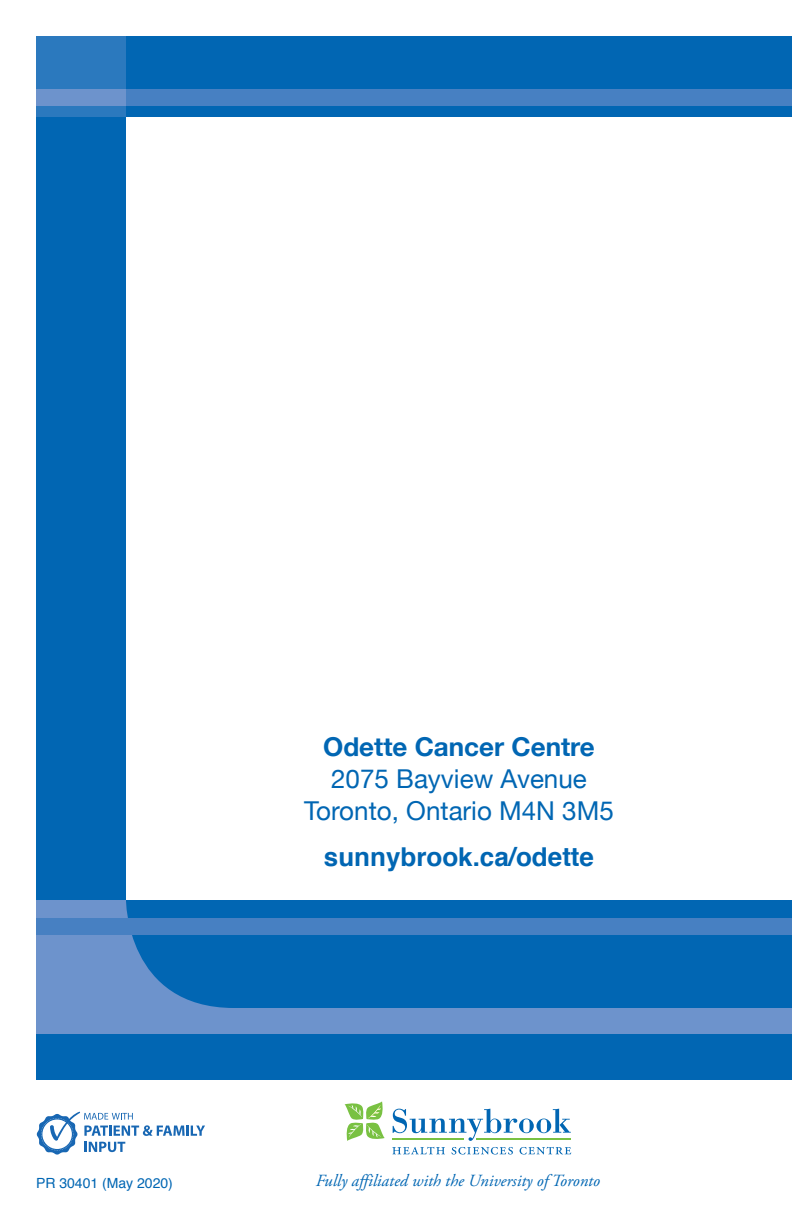
<style>
.page{position:relative;width:792px;height:1224px;background:#fff}
.page>*{position:absolute;margin:0;border:0;box-sizing:border-box;transform-origin:0 0}
.t1{font:26px/32px "Helvetica Neue";color:#0166b3;text-align:center}
.t2{font:700 26px "Helvetica";color:#0166b3}
.t3{font:700 26px "Helvetica Neue";color:#0166b3}
.t4{font:italic 17px "Adobe Garamond Pro";color:#0166b3}
.t5{font:14px "Helvetica";color:#0166b3}
</style>
<div class="page">
<div style="left:36px;top:36px;width:756px;height:1044px;background:#0166b3"></div>
<div style="left:126px;top:117px;width:666px;height:783px;background:#fff"></div>
<div style="left:36px;top:36px;width:90px;height:81px;background:#2b79be"></div>
<div style="left:126px;top:90px;width:666px;height:16px;background:#4780c2"></div>
<div style="left:36px;top:90px;width:90px;height:16px;background:#6d93cc"></div>
<div style="left:36px;top:900px;width:756px;height:133px;background:#6d93cc"></div>
<div style="left:126px;top:900px;width:666px;height:108px;background:#0166b3"></div>
<div style="left:36px;top:919px;width:756px;height:16px;background:#4780c2"></div>
<svg style="left:392px;top:1147px;width:53px;height:7px"></svg>
<svg style="left:452px;top:1147px;width:61px;height:8px"></svg>
<svg style="left:520px;top:1147px;width:51px;height:8px"></svg>
<svg style="left:393px;top:1109px;width:178px;height:32px"></svg>
<svg style="left:345px;top:1101px;width:40px;height:40px"></svg>
<hr style="left:477px;top:1139px;width:94px;height:1px;background:#79c142">
<svg style="left:37px;top:1111px;width:168px;height:44px"></svg>
<p class="t3" style="left:323px;top:726px;width:273px">Odette Cancer Centre</p>
<p class="t1" style="left:304px;top:764px;width:311px">2075 Bayview Avenue<br>Toronto, Ontario M4N 3M5</p>
<p class="t2" style="left:324px;top:836px;width:272px">sunnybrook.ca/odette</p>
<p class="t5" style="left:36px;top:1172px;width:138px">PR 30401 (May 2020)</p>
<p class="t4" style="left:316px;top:1171px;width:286px">Fully affiliated with the University of Toronto</p>
</div>
